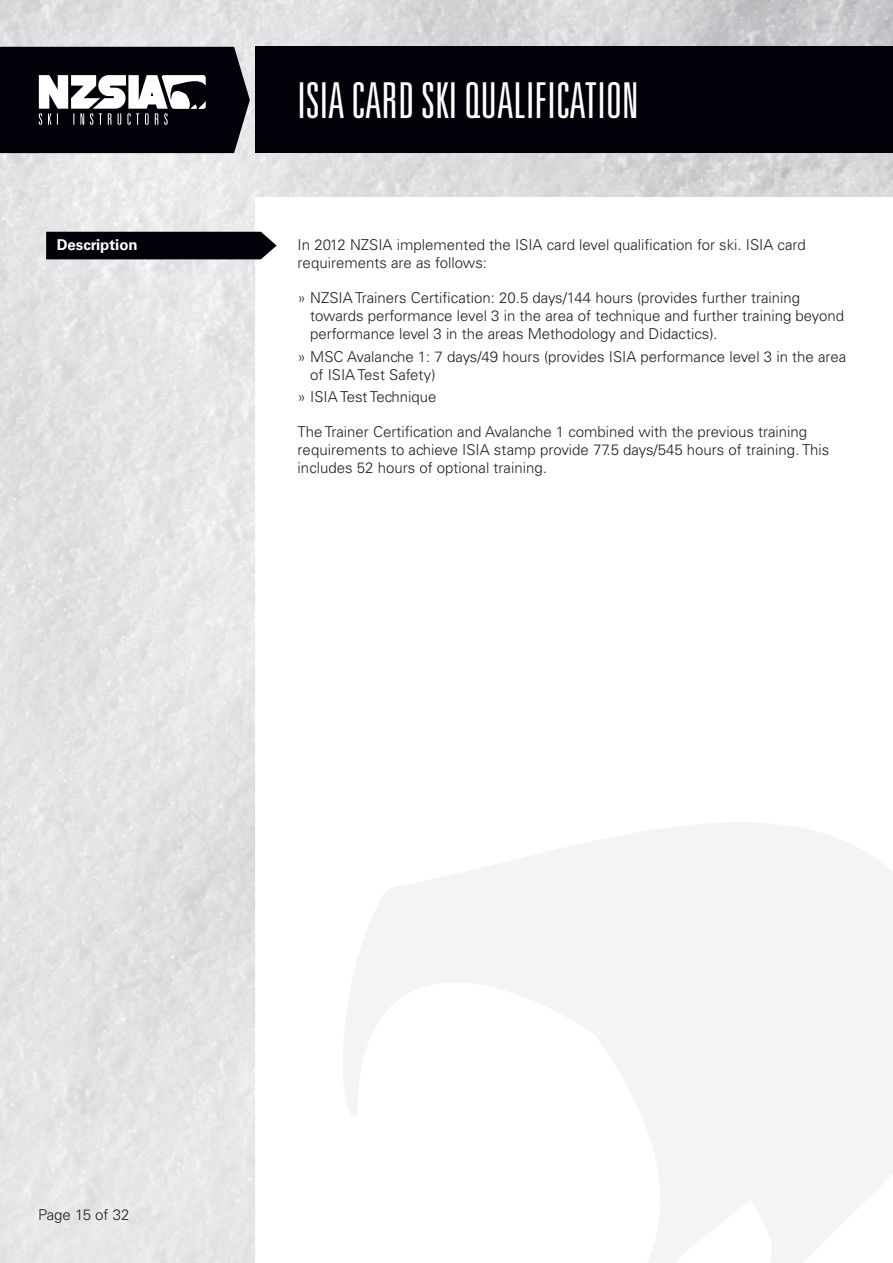
<style>
.page{position:relative;width:893px;height:1263px;background:#fff}
.page>*{position:absolute;margin:0;border:0;box-sizing:border-box;transform-origin:0 0}
.Headings{font:300 ultra-condensed 49.5px "Univers LT Std";color:#fff}
.Copy{font:300 15px/18px "Univers LT Std";color:#231f20}
.Sub_Heading{font:700 15px "Univers LT Std";color:#fff}
</style>
<div class="page">
<img style="left:0;top:0;width:893px;height:1263px">
<svg style="left:295px;top:821px;width:598px;height:442px;fill:#f4f4f4"></svg>
<div style="left:255px;top:47px;width:638px;height:106px;background:#010209"></div>
<div style="left:46px;top:232px;width:231px;height:27px;background:#010209"></div>
<svg style="left:0;top:47px;width:250px;height:106px;background:#313137"></svg>
<p class="Sub_Heading" style="left:57px;top:236px;width:83px">Description</p>
<p class="Headings" style="left:298px;top:75px;width:343px">ISIA CARD SKI QUALIFICATION</p>
<p class="Copy" style="left:298px;top:236px;width:510px">In 2012 NZSIA implemented the ISIA card level qualification for ski. ISIA card requirements are as follows:</p>
<p class="Copy" style="left:310px;top:289px;width:535px;text-indent:-13px">» NZSIA Trainers Certification: 20.5 days/144 hours (provides further training towards performance level 3 in the area of technique and further training beyond performance level 3 in the areas Methodology and Didactics).</p>
<p class="Copy" style="left:310px;top:347px;width:538px;text-indent:-13px">» MSC Avalanche 1: 7 days/49 hours (provides ISIA performance level 3 in the area of ISIA Test Safety)</p>
<p class="Copy" style="left:298px;top:388px;width:140px">» ISIA Test Technique</p>
<p class="Copy" style="left:298px;top:423px;width:533px">The Trainer Certification and Avalanche 1 combined with the previous training requirements to achieve ISIA stamp provide 77.5 days/545 hours of training. This includes 52 hours of optional training.</p>
<p class="Copy" style="left:38px;top:1206px;width:93px">Page 15 of 32</p>
</div>
